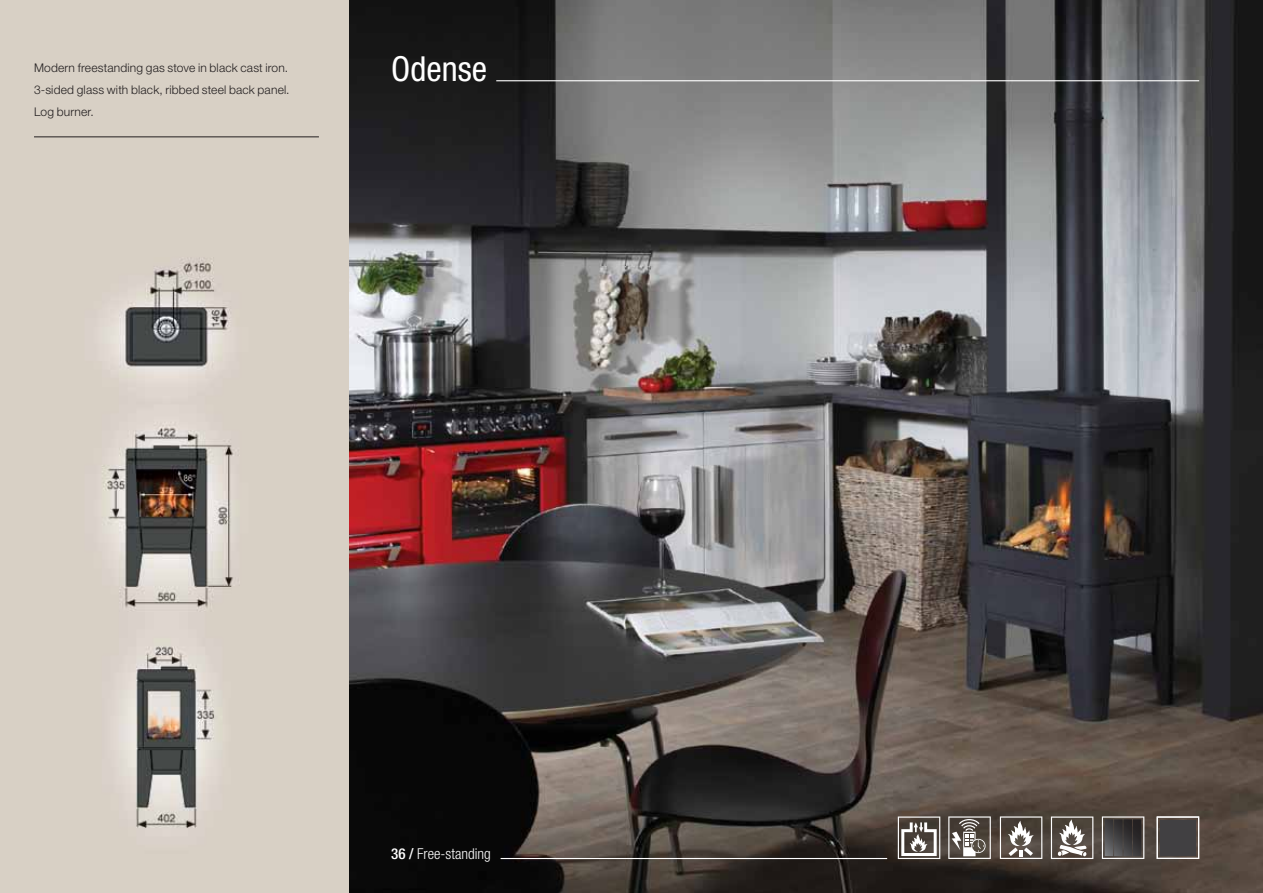
<style>
.page{position:relative;width:1263px;height:893px;background:#fff}
.page>*{position:absolute;margin:0;border:0;box-sizing:border-box;transform-origin:0 0}
.t1{font:condensed 34.5px "Helvetica Neue LT Std";color:#fff}
.t2{font:300 condensed 15px "Helvetica Neue LT Std";color:#fff}
.t3{font:300 12px/21.6px "Helvetica Neue LT Std";letter-spacing:.015em;color:#231f20;text-align:justify}
.s1{font-weight:500}
</style>
<div class="page">
<img style="left:349px;top:0;width:914px;height:893px">
<img style="left:0;top:0;width:349px;height:893px">
<hr style="left:496px;top:80px;width:703px;height:1px;background:#fff">
<hr style="left:501px;top:858px;width:386px;height:1px;background:#fff">
<svg style="left:1157px;top:816px;width:42px;height:43px;background:#595657"></svg>
<svg style="left:898px;top:816px;width:42px;height:43px"></svg>
<svg style="left:1051px;top:816px;width:42px;height:43px"></svg>
<svg style="left:1000px;top:816px;width:42px;height:43px"></svg>
<svg style="left:1102px;top:816px;width:42px;height:43px;background:#545151"></svg>
<svg style="left:948px;top:816px;width:43px;height:43px;background:#827c76"></svg>
<hr style="left:34px;top:136px;width:285px;height:1px;background:#231f20">
<p class="t3" style="left:34px;top:57px;width:257px">Modern freestanding gas stove in black cast iron.<br>3-sided glass with black, ribbed steel back panel.<br>Log burner.</p>
<h1 class="t1" style="left:391px;top:49px;width:97px">Odense</h1>
<p class="t2" style="left:391px;top:845px;width:101px"><span class="s1">36 /</span> Free-standing</p>
</div>
